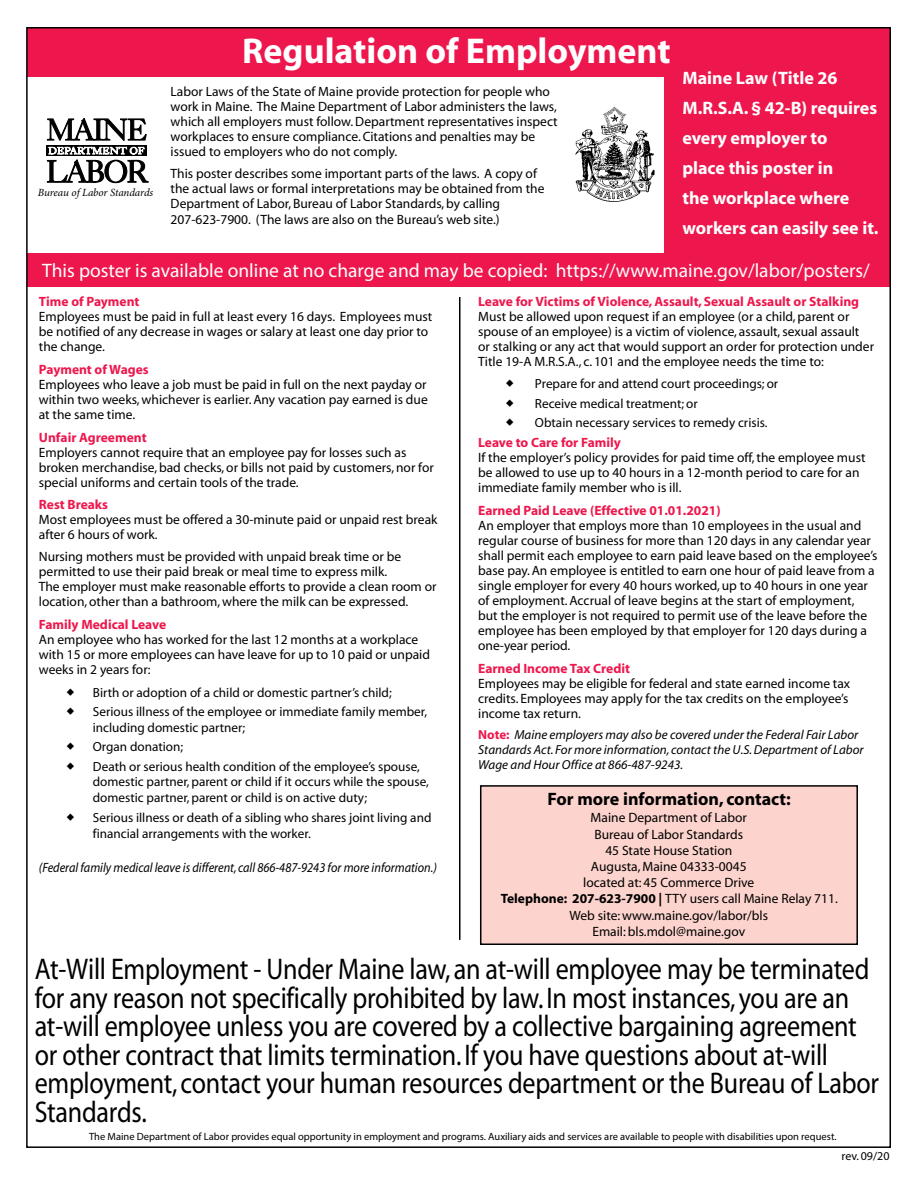
<style>
.page{position:relative;width:918px;height:1188px;background:#fff}
.page>*{position:absolute;margin:0;border:0;box-sizing:border-box;transform-origin:0 0}
.t1{font:700 36px "Myriad";color:#fff}
.t2{font:30px/28.5px "Myriad";letter-spacing:-.01em;color:#000;scale:.87 1}
.t3{font:19.5px "Myriad Pro";color:#fff}
.t4{font:700 18px/30px "Myriad";color:#fff}
.t5{font:700 18px "Myriad";color:#000}
.t6{font:13.5px/15px "Myriad";color:#000}
.t7{font:700 13.5px "Myriad";color:#ed174d}
.t8{font:italic 13.5px "Myriad";color:#000;scale:.91 1}
.t9{font:13.2px/19.4px "Myriad";color:#000}
.t10{font:italic 13.05px/15px "Myriad";color:#000}
.t11{font:12px "Myriad";color:#000}
.t12{font:italic 10.95px "Minion Pro";letter-spacing:-.015em;color:#000}
.t13{font:10.5px "Myriad Pro";color:#000}
.s1{font-weight:700;font-style:normal;color:#ed174d}
.s2{font-weight:700}
</style>
<div class="page">
<div style="left:481px;top:786px;width:376px;height:158px;background:#fcd3cd"></div>
<div style="left:480px;top:785px;width:378px;height:160px;border:2px solid #000"></div>
<hr style="left:459px;top:297px;width:1px;height:643px;background:#000">
<div style="left:28px;top:27px;width:863px;height:259px;background:#ed174d"></div>
<div style="left:26px;top:77px;width:638px;height:175px;background:#fff"></div>
<img style="left:575px;top:106px;width:80px;height:96px">
<svg style="left:47px;top:118px;width:99px;height:23px"></svg>
<svg style="left:47px;top:160px;width:101px;height:23px"></svg>
<svg style="left:46px;top:145px;width:101px;height:11px"></svg>
<svg style="left:49px;top:147px;width:96px;height:7px"></svg>
<p class="t12" style="left:38px;top:185px;width:117px">Bureau of Labor Standards</p>
<h1 class="t1" style="left:242px;top:32px;width:430px">Regulation of Employment</h1>
<p class="t6" style="left:171px;top:85px;width:389px">Labor Laws of the State of Maine provide protection for people who work in Maine. The Maine Department of Labor administers the laws, which all employers must follow. Department representatives inspect workplaces to ensure compliance. Citations and penalties may be issued to employers who do not comply.</p>
<p class="t6" style="left:171px;top:166px;width:375px;line-height:15.5px">This poster describes some important parts of the laws. A copy of the actual laws or formal interpretations may be obtained from the Department of Labor, Bureau of Labor Standards, by calling 207-623-7900. (The laws are also on the Bureau’s web site.)</p>
<h3 class="t4" style="left:682px;top:64px;width:198px">Maine Law (Title 26<br>M.R.S.A. § 42-B) requires every employer to<br>place this poster in<br>the workplace where workers can easily see it.</h3>
<h3 class="t3" style="left:42px;top:258px;width:829px">This poster is available online at no charge and may be copied: https://www.maine.gov/labor/posters/</h3>
<p class="t7" style="left:39px;top:294px;width:102px">Time of Payment</p>
<p class="t6" style="left:39px;top:309px;width:395px">Employees must be paid in full at least every 16 days. Employees must be notified of any decrease in wages or salary at least one day prior to the change.</p>
<p class="t7" style="left:39px;top:362px;width:111px">Payment of Wages</p>
<p class="t6" style="left:39px;top:377px;width:390px;text-align:justify">Employees who leave a job must be paid in full on the next payday or within two weeks, whichever is earlier. Any vacation pay earned is due at the same time.</p>
<p class="t7" style="left:39px;top:430px;width:109px">Unfair Agreement</p>
<p class="t6" style="left:39px;top:445px;width:397px">Employers cannot require that an employee pay for losses such as broken merchandise, bad checks, or bills not paid by customers, nor for special uniforms and certain tools of the trade.</p>
<p class="t7" style="left:39px;top:498px;width:71px">Rest Breaks</p>
<p class="t6" style="left:39px;top:513px;width:400px">Most employees must be offered a 30-minute paid or unpaid rest break after 6 hours of work.</p>
<p class="t6" style="left:39px;top:550px;width:399px">Nursing mothers must be provided with unpaid break time or be permitted to use their paid break or meal time to express milk.<br>The employer must make reasonable efforts to provide a clean room or location, other than a bathroom, where the milk can be expressed.</p>
<p class="t7" style="left:39px;top:618px;width:129px">Family Medical Leave</p>
<p class="t6" style="left:39px;top:633px;width:393px">An employee who has worked for the last 12 months at a workplace with 15 or more employees can have leave for up to 10 paid or unpaid weeks in 2 years for:</p>
<p class="t9" style="left:93px;top:683px;width:336px">Birth or adoption of a child or domestic partner’s child;<br>Serious illness of the employee or immediate family member,</p>
<p class="t9" style="left:93px;top:718px;width:328px">including domestic partner;<br>Organ donation;<br>Death or serious health condition of the employee’s spouse,</p>
<p class="t9" style="left:93px;top:775px;width:337px;line-height:15.9px">domestic partner, parent or child if it occurs while the spouse, domestic partner, parent or child is on active duty;</p>
<p class="t9" style="left:93px;top:810px;width:340px;line-height:15.9px">Serious illness or death of a sibling who shares joint living and financial arrangements with the worker.</p>
<p class="t8" style="left:39px;top:861px;width:439px">(Federal family medical leave is different, call 866-487-9243 for more information.)</p>
<p class="t7" style="left:478px;top:294px;width:383px">Leave for Victims of Violence, Assault, Sexual Assault or Stalking</p>
<p class="t6" style="left:478px;top:309px;width:397px">Must be allowed upon request if an employee (or a child, parent or spouse of an employee) is a victim of violence, assault, sexual assault or stalking or any act that would support an order for protection under Title 19-A M.R.S.A., c. 101 and the employee needs the time to:</p>
<p class="t9" style="left:535px;top:375px;width:245px">Prepare for and attend court proceedings; or<br>Receive medical treatment; or<br>Obtain necessary services to remedy crisis.</p>
<p class="t7" style="left:478px;top:435px;width:144px">Leave to Care for Family</p>
<p class="t6" style="left:478px;top:450px;width:389px">If the employer’s policy provides for paid time off, the employee must be allowed to use up to 40 hours in a 12-month period to care for an immediate family member who is ill.</p>
<p class="t7" style="left:478px;top:503px;width:244px">Earned Paid Leave (Effective 01.01.2021)</p>
<p class="t6" style="left:478px;top:518px;width:401px">An employer that employs more than 10 employees in the usual and regular course of business for more than 120 days in any calendar year shall permit each employee to earn paid leave based on the employee’s base pay. An employee is entitled to earn one hour of paid leave from a single employer for every 40 hours worked, up to 40 hours in one year of employment. Accrual of leave begins at the start of employment,<br>but the employer is not required to permit use of the leave before the employee has been employed by that employer for 120 days during a one-year period.</p>
<p class="t7" style="left:478px;top:661px;width:153px">Earned Income Tax Credit</p>
<p class="t6" style="left:478px;top:676px;width:374px">Employees may be eligible for federal and state earned income tax credits. Employees may apply for the tax credits on the employee’s income tax return.</p>
<p class="t10" style="left:478px;top:728px;width:387px"><span class="s1">Note:</span> Maine employers may also be covered under the Federal Fair Labor<br>Standards Act. For more information, contact the U.S. Department of Labor<br>Wage and Hour Office at 866-487-9243.</p>
<h3 class="t5" style="left:547px;top:789px;width:245px">For more information, contact:</h3>
<p class="t6" style="left:501px;top:810px;width:338px;line-height:16.2px;text-align:center">Maine Department of Labor<br>Bureau of Labor Standards<br>45 State House Station<br>Augusta, Maine 04333-0045<br>located at: 45 Commerce Drive<br><span class="s2">Telephone: 207-623-7900 |</span> TTY users call Maine Relay 711.<br>Web site: www.maine.gov/labor/bls<br>Email: bls.mdol@maine.gov</p>
<p class="t2" style="left:35px;top:956px;width:972px">At-Will Employment - Under Maine law, an at-will employee may be terminated for any reason not specifically prohibited by law. In most instances, you are an at-will employee unless you are covered by a collective bargaining agreement or other contract that limits termination. If you have questions about at-will employment, contact your human resources department or the Bureau of Labor Standards.</p>
<p class="t13" style="left:89px;top:1130px;width:749px">The Maine Department of Labor provides equal opportunity in employment and programs. Auxiliary aids and services are available to people with disabilities upon request.</p>
<p class="t11" style="left:842px;top:1150px;width:49px">rev. 09/20</p>
</div>
